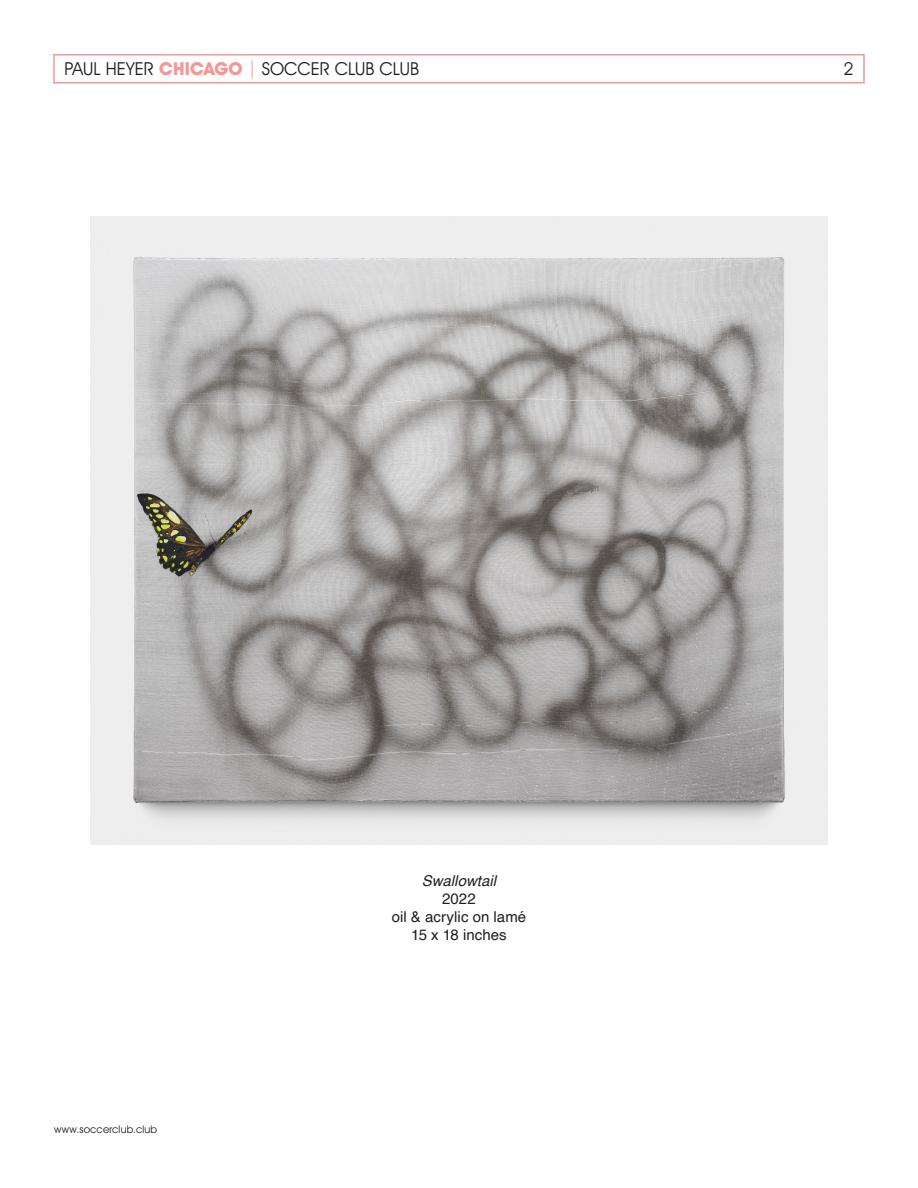
<style>
.page{position:relative;width:918px;height:1188px;background:#fff}
.page>*{position:absolute;margin:0;border:0;box-sizing:border-box;transform-origin:0 0}
.t1{font:18px "Avant Garde IT Cby BT";letter-spacing:-.01em;color:#231f20}
.t2{font:15px "Helvetica";letter-spacing:.005em;color:#231f20}
.t3{font:italic 15px "Helvetica";color:#231f20}
.t4{font:10.5px "Avant Garde IT Cby BT";letter-spacing:.02em;color:#231f20}
.s1{font-weight:700;color:#f59795}
.s2{color:#f59795}
</style>
<div class="page">
<div style="left:53px;top:54px;width:812px;height:30px;border:2px solid #f59795"></div>
<img style="left:91px;top:216px;width:736px;height:628px">
<p class="t1" style="left:64px;top:58px;width:356px">PAUL HEYER <span class="s1">CHICAGO</span> <span class="s2">|</span> SOCCER CLUB CLUB</p>
<p class="t1" style="left:843px;top:58px;width:12px">2</p>
<p class="t4" style="left:54px;top:1123px;width:105px">www.soccerclub.club</p>
<p class="t3" style="left:422px;top:868px;width:76px">Swallowtail</p>
<p class="t2" style="left:442px;top:887px;width:35px">2022</p>
<p class="t2" style="left:392px;top:905px;width:136px">oil &amp; acrylic on lamé</p>
<p class="t2" style="left:411px;top:923px;width:97px">15 x 18 inches</p>
</div>
